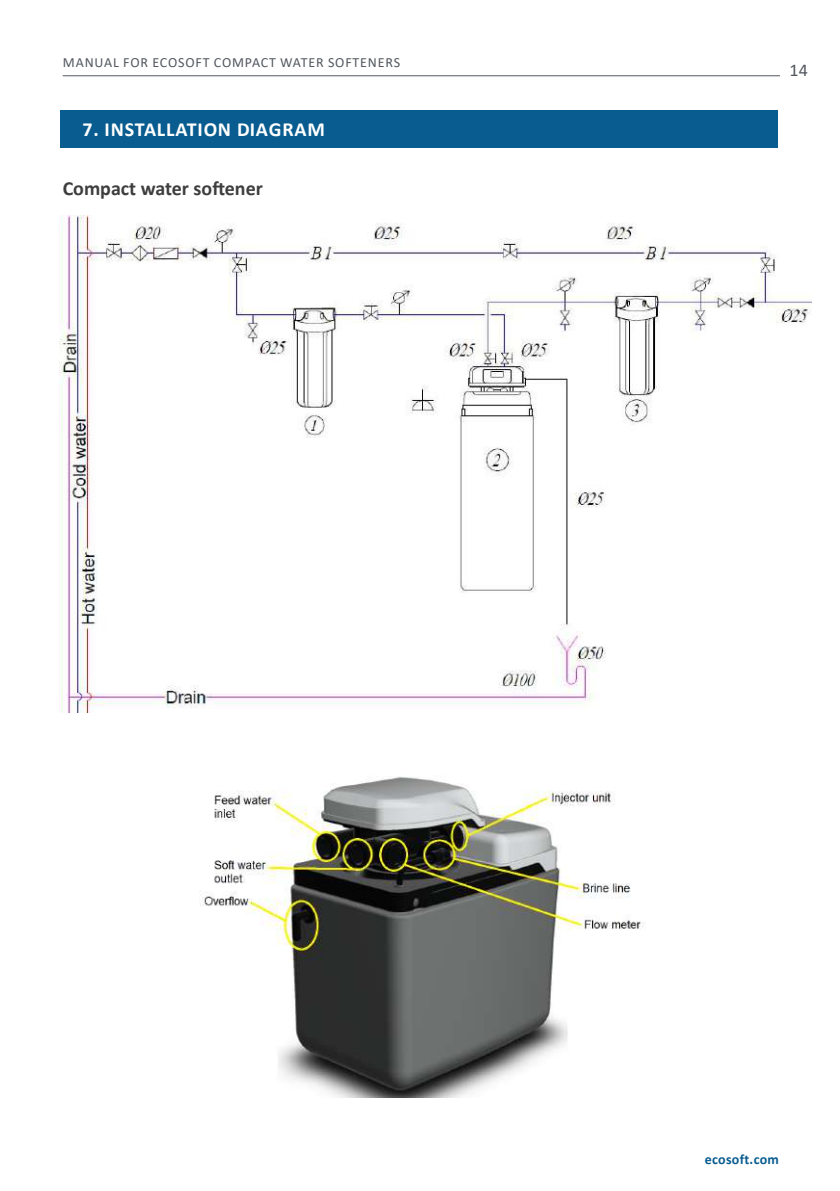
<style>
.page{position:relative;width:840px;height:1191px;background:#fff}
.page>*{position:absolute;margin:0;border:0;box-sizing:border-box;transform-origin:0 0}
.t1{font:700 20px "Calibri";letter-spacing:.04em;color:#fff}
.t2{font:700 20px "Calibri";color:#3e3e3f}
.t3{font:18px "Calibri";color:#52575f}
.t4{font:14px "Calibri";letter-spacing:.06em;color:#52575f}
.t5{font:700 14px "Calibri";letter-spacing:.02em;color:#085c8f}
</style>
<div class="page">
<hr style="left:63px;top:75px;width:716px;height:1px;background:#52575f">
<div style="left:60px;top:111px;width:716px;height:37px;background:#085c8f"></div>
<img style="left:60px;top:215px;width:751px;height:497px">
<img style="left:199px;top:777px;width:445px;height:320px">
<p class="t4" style="left:63px;top:53px;width:338px">MANUAL FOR ECOSOFT COMPACT WATER SOFTENERS</p>
<h1 class="t1" style="left:83px;top:115px;width:243px">7. INSTALLATION DIAGRAM</h1>
<h1 class="t2" style="left:63px;top:174px;width:201px">Compact water softener</h1>
<p class="t3" style="left:789px;top:58px;width:20px">14</p>
<p class="t5" style="left:704px;top:1149px;width:76px">ecosoft.com</p>
</div>
